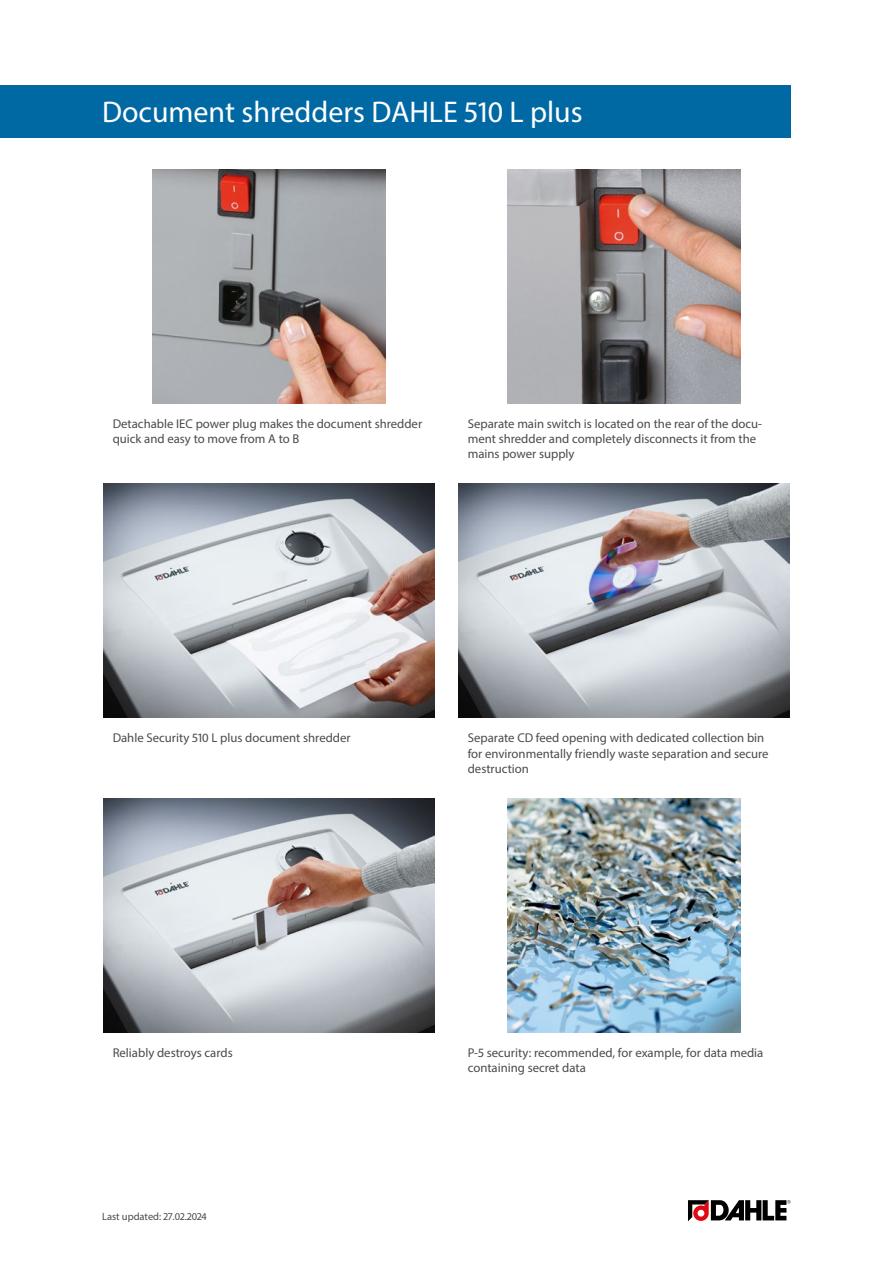
<style>
.page{position:relative;width:893px;height:1263px;background:#fff}
.page>*{position:absolute;margin:0;border:0;box-sizing:border-box;transform-origin:0 0}
.Produktname{font:30px "Myriad Pro";color:#fff}
.Fliesstexte{font:12.75px/15.3px "Myriad Pro";color:#4a4a49}
.t1{font:10.5px "Myriad Pro";color:#4a4a49}
</style>
<div class="page">
<img style="left:152px;top:169px;width:234px;height:234px">
<img style="left:507px;top:169px;width:234px;height:234px">
<img style="left:103px;top:484px;width:332px;height:234px">
<img style="left:458px;top:484px;width:332px;height:234px">
<img style="left:103px;top:798px;width:332px;height:234px">
<img style="left:507px;top:798px;width:234px;height:234px">
<svg style="left:688px;top:1200px;width:103px;height:21px"></svg>
<div style="left:0;top:85px;width:791px;height:53px;background:#0069a4"></div>
<p class="Produktname" style="left:102px;top:94px;width:482px">Document shredders DAHLE 510 L plus</p>
<p class="Fliesstexte" style="left:113px;top:416px;width:311px">Detachable IEC power plug makes the document shredder quick and easy to move from A to B</p>
<p class="Fliesstexte" style="left:468px;top:416px;width:296px">Separate main switch is located on the rear of the docu&shy;ment shredder and completely disconnects it from the mains power supply</p>
<p class="Fliesstexte" style="left:113px;top:730px;width:239px">Dahle Security 510 L plus document shredder</p>
<p class="Fliesstexte" style="left:468px;top:730px;width:302px">Separate CD feed opening with dedicated collection bin for environmentally friendly waste separation and secure destruction</p>
<p class="Fliesstexte" style="left:113px;top:1045px;width:122px">Reliably destroys cards</p>
<p class="Fliesstexte" style="left:468px;top:1045px;width:297px">P-5 security: recommended, for example, for data media containing secret data</p>
<p class="t1" style="left:102px;top:1210px;width:106px">Last updated: 27.02.2024</p>
</div>
